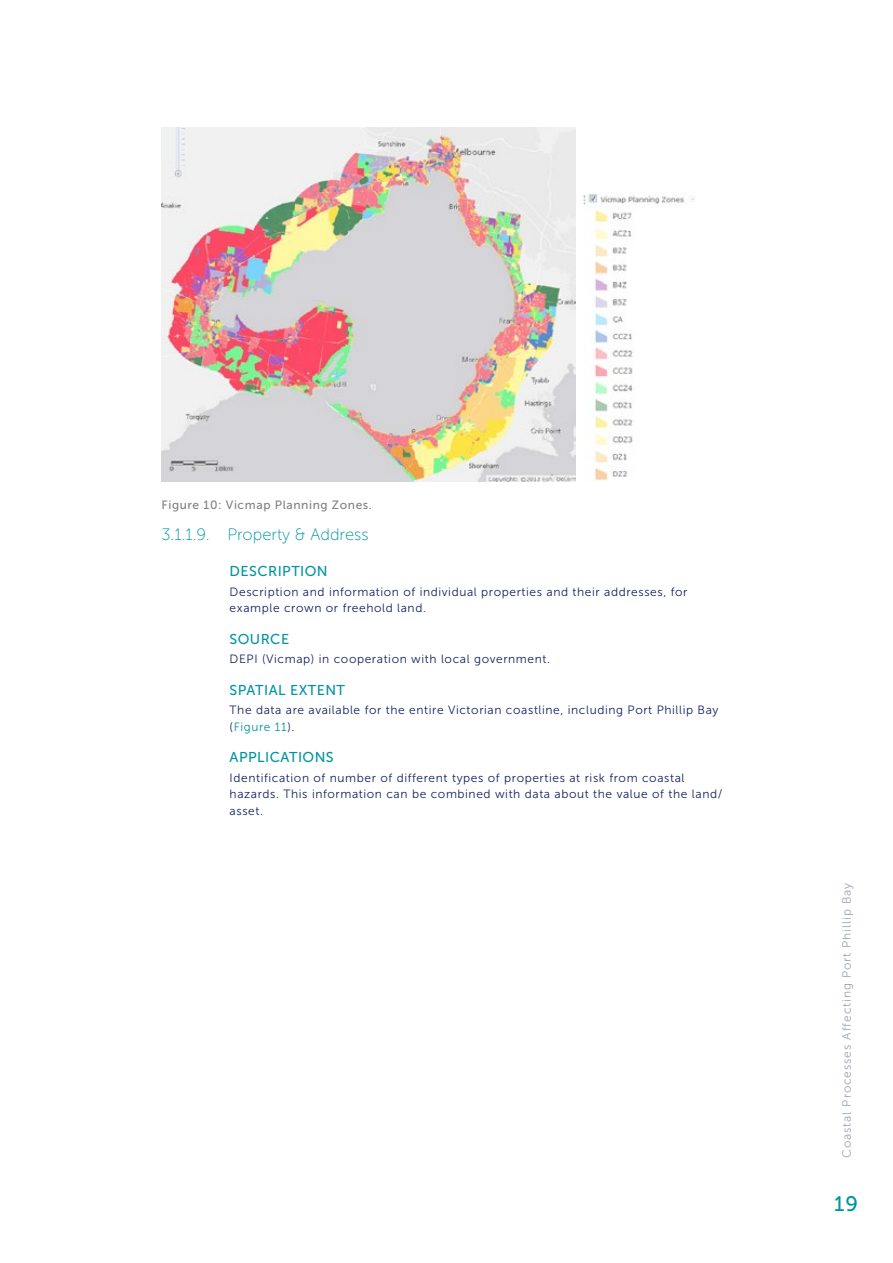
<style>
.page{position:relative;width:893px;height:1263px;background:#fff}
.page>*{position:absolute;margin:0;border:0;box-sizing:border-box;transform-origin:0 0}
.t1{font:21px "Museo Sans 500";color:#0094a3}
.t2{font:16.5px "Museo Sans 100";color:#0094a3}
.t3{font:14.25px "Museo Sans 500";letter-spacing:.03em;color:#0094a3}
.t4{font:12px/16.5px "Museo Sans 300";letter-spacing:.05em;color:#132361}
.t5{font:12px "Museo Sans 300";letter-spacing:.075em;color:#9ba4ab}
.t6{font:12px "Museo Sans 500";letter-spacing:.05em;color:#808285}
.s1{color:#0094a3}
</style>
<div class="page">
<img style="left:162px;top:128px;width:413px;height:353px">
<img style="left:583px;top:193px;width:112px;height:288px">
<p class="t6" style="left:162px;top:498px;width:212px">Figure 10: Vicmap Planning Zones.</p>
<h2 class="t2" style="left:162px;top:526px;width:208px">3.1.1.9. Property &amp; Address</h2>
<p class="t3" style="left:230px;top:563px;width:100px">DESCRIPTION</p>
<p class="t4" style="left:230px;top:583px;width:459px">Description and information of individual properties and their addresses, for example crown or freehold land.</p>
<p class="t3" style="left:230px;top:631px;width:61px">SOURCE</p>
<p class="t4" style="left:230px;top:651px;width:322px">DEPI (Vicmap) in cooperation with local government.</p>
<p class="t3" style="left:230px;top:682px;width:117px">SPATIAL EXTENT</p>
<p class="t4" style="left:230px;top:702px;width:490px">The data are available for the entire Victorian coastline, including Port Phillip Bay (<span class="s1">Figure 11</span>).</p>
<p class="t3" style="left:230px;top:749px;width:106px">APPLICATIONS</p>
<p class="t4" style="left:230px;top:770px;width:494px">Identification of number of different types of properties at risk from coastal hazards. This information can be combined with data about the value of the land/ asset.</p>
<p class="t5" style="left:840px;top:1158px;width:277px;rotate:-90deg">Coastal Processes Affecting Port Phillip Bay</p>
<h1 class="t1" style="left:834px;top:1192px;width:25px">19</h1>
</div>
